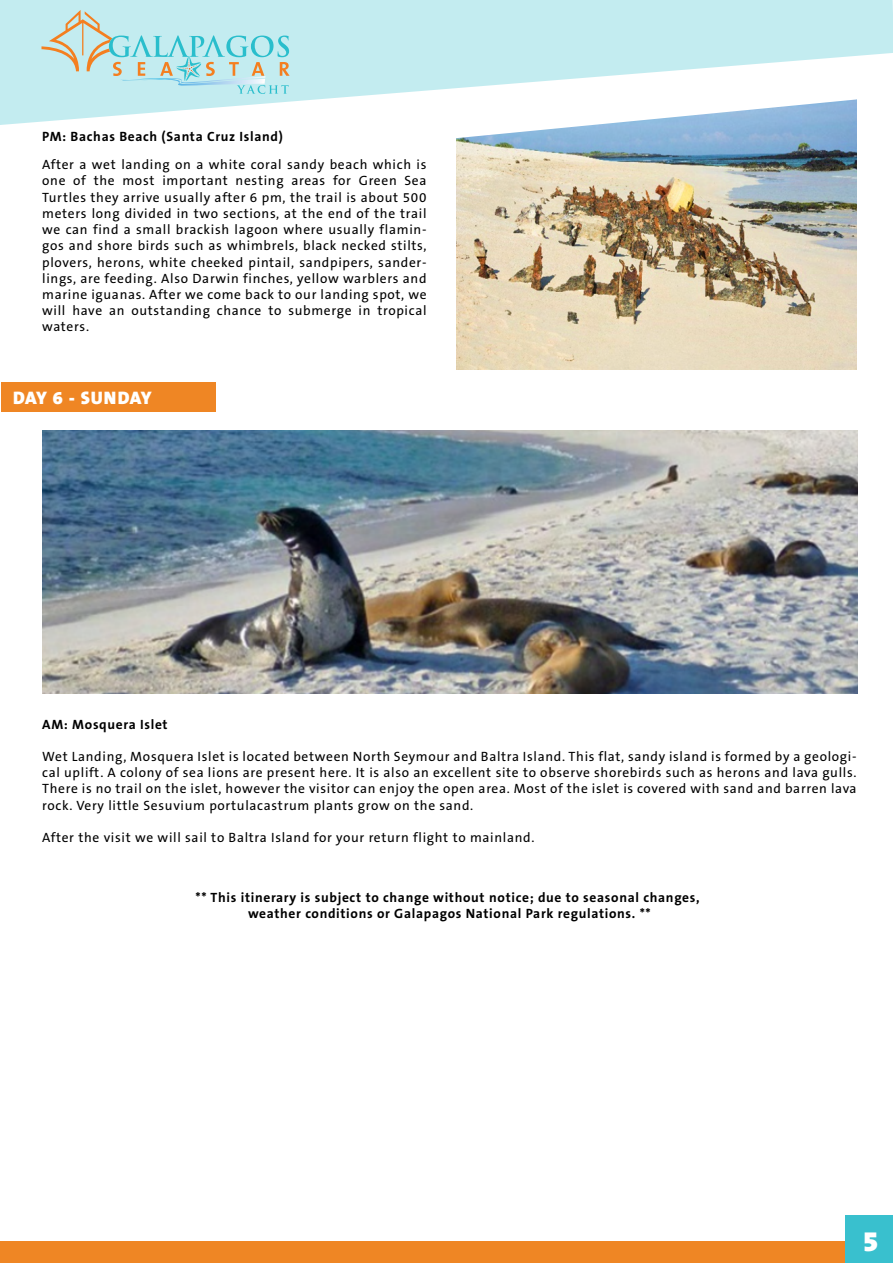
<style>
.page{position:relative;width:893px;height:1263px;background:#fff}
.page>*{position:absolute;margin:0;border:0;box-sizing:border-box;transform-origin:0 0}
.t1{font:900 28.5px "The Sans B9";color:#fff}
.t2{font:900 18.15px "The Sans B9";letter-spacing:.02em;color:#fff}
.t3{font:13.5px/16.2px "The Sans B5 Plain";letter-spacing:.05em;color:#000;text-align:justify}
.t4{font:700 13.5px/16.2px "The Sans B7";letter-spacing:.05em;color:#000;text-align:center}
</style>
<div class="page">
<img style="left:457px;top:141px;width:400px;height:229px">
<svg style="left:456px;top:125px;width:401px;height:16px;background:#9abede"></svg>
<svg style="left:0;top:0;width:893px;height:125px;fill:#c3ecf0"></svg>
<div style="left:0;top:1242px;width:893px;height:21px;background:#ef8624"></div>
<div style="left:2px;top:382px;width:214px;height:30px;background:#ef8624"></div>
<div style="left:846px;top:1216px;width:47px;height:47px;background:#39c0ce"></div>
<img style="left:42px;top:430px;width:816px;height:263px">
<svg style="left:41px;top:10px;width:249px;height:84px;background:#bbe2e1"></svg>
<p class="t4" style="left:42px;top:129px;width:242px">PM: Bachas Beach (Santa Cruz Island)</p>
<p class="t3" style="left:42px;top:157px;width:386px">After a wet landing on a white coral sandy beach which is one of the most important nesting areas for Green Sea Turtles they arrive usually after 6 pm, the trail is about 500 meters long divided in two sections, at the end of the trail we can find a small brackish lagoon where usually flamin&shy;gos and shore birds such as whimbrels, black necked stilts, plovers, herons, white cheeked pintail, sandpipers, sander&shy;lings, are feeding. Also Darwin finches, yellow warblers and marine iguanas. After we come back to our landing spot, we will have an outstanding chance to submerge in tropical waters.</p>
<p class="t2" style="left:13px;top:389px;width:140px">DAY 6 - SUNDAY</p>
<p class="t4" style="left:42px;top:717px;width:127px">AM: Mosquera Islet</p>
<p class="t3" style="left:42px;top:749px;width:816px">Wet Landing, Mosquera Islet is located between North Seymour and Baltra Island. This flat, sandy island is formed by a geologi&shy;cal uplift. A colony of sea lions are present here. It is also an excellent site to observe shorebirds such as herons and lava gulls.<br>There is no trail on the islet, however the visitor can enjoy the open area. Most of the islet is covered with sand and barren lava rock. Very little Sesuvium portulacastrum plants grow on the sand.</p>
<p class="t3" style="left:42px;top:830px;width:494px">After the visit we will sail to Baltra Island for your return flight to mainland.</p>
<p class="t4" style="left:196px;top:890px;width:505px">** This itinerary is subject to change without notice; due to seasonal changes, weather conditions or Galapagos National Park regulations. **</p>
<p class="t1" style="left:863px;top:1226px;width:17px">5</p>
</div>
